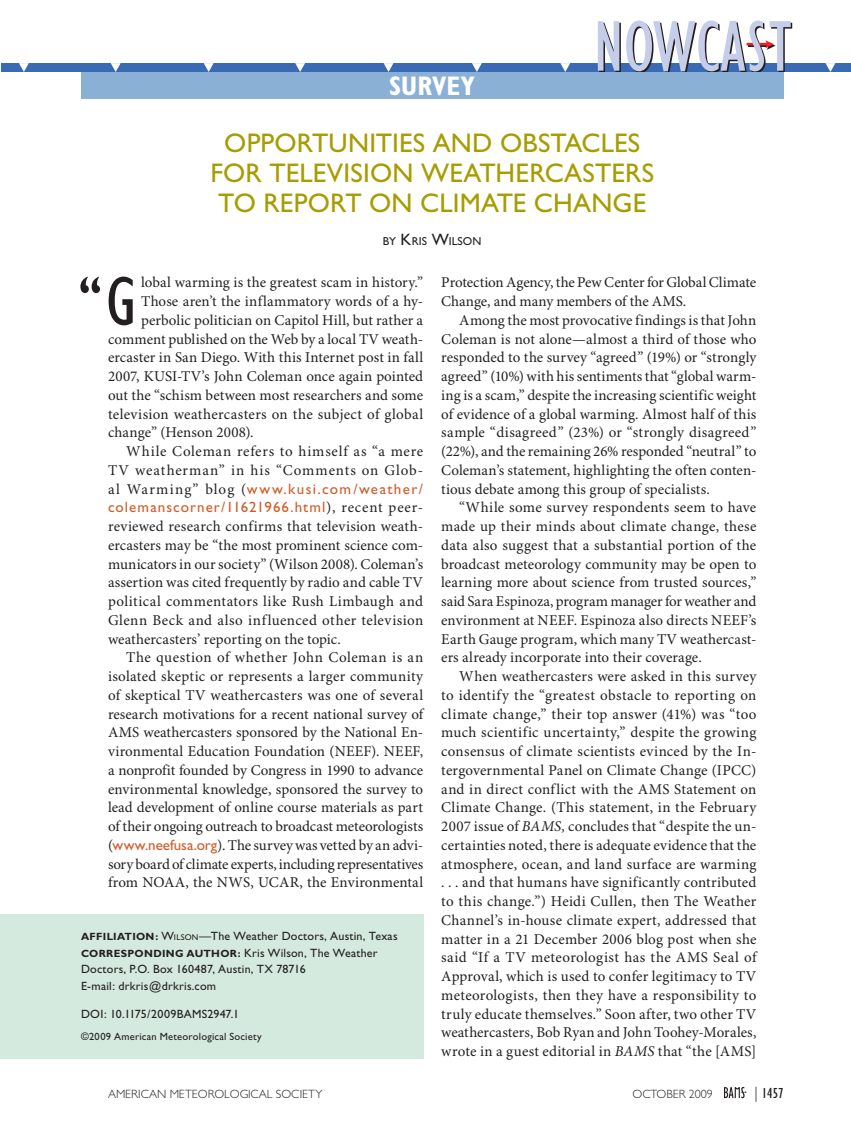
<style>
.page{position:relative;width:851px;height:1134px;background:#fff}
.page>*{position:absolute;margin:0;border:0;box-sizing:border-box;transform-origin:0 0}
.AA_Lead_Paragraph_w{font:condensed 71.1px "Gill Sans";color:#231f20}
.AA_Article_Title{font:27px/30px "Gill Sans";letter-spacing:.005em;color:#a79c00;text-align:center}
.AA_Section_Tab_Nowca{font:700 condensed 27px "Gill Sans";letter-spacing:-.005em;color:#fff}
.AA_Body_Text{font:15px/18.8px "Minion Pro";color:#231f20;text-align:justify}
.AA_Lead_Paragraph_w-2{font:15px "Minion Pro";letter-spacing:.01em;color:#231f20}
.t1{font:condensed 15px "Gill Sans";color:#231f20}
.AA_Affiliation_Corre{font:12px/16.5px "Gill Sans";letter-spacing:.015em;color:#231f20}
.t2{font:300 12px "Gill Sans";color:#231f20}
.AA_DOI_Line{font:12px "Gill Sans";letter-spacing:.015em;color:#231f20}
.AA_E-mail{font:12px "Gill Sans";letter-spacing:.025em;color:#231f20}
.AA_Authors{font:11.55px "Gill Sans";letter-spacing:.01em;color:#231f20}
.AA_In_Final_Form_Cop{font:10.5px "Gill Sans";letter-spacing:.02em;color:#231f20}
.s1{font-size:16.5px}
.s2{font-family:"Gill Sans";color:#ce5e2c}
.s3{font-weight:700;font-size:10.5px}
.s4{font-style:inherit}
.s5{font-size:8.4px}
.s6{font-style:italic}
.s7{font-weight:300;font-stretch:normal}
</style>
<div class="page">
<div style="left:1px;top:64px;width:849px;height:8px;background:#396ab3"></div>
<svg style="left:560px;top:63px;width:10px;height:9px"></svg>
<svg style="left:825px;top:63px;width:10px;height:9px"></svg>
<svg style="left:19px;top:63px;width:10px;height:9px"></svg>
<svg style="left:383px;top:63px;width:10px;height:9px"></svg>
<svg style="left:295px;top:63px;width:10px;height:9px"></svg>
<svg style="left:472px;top:63px;width:10px;height:9px"></svg>
<svg style="left:204px;top:63px;width:10px;height:9px"></svg>
<svg style="left:111px;top:63px;width:10px;height:9px"></svg>
<svg style="left:597px;top:21px;width:195px;height:51px"></svg>
<div style="left:723px;top:1086px;width:24px;height:13px;background:#fff;border:2px solid #fff"></div>
<svg style="left:724px;top:1087px;width:22px;height:11px"></svg>
<div style="left:81px;top:72px;width:702px;height:27px;background:#8bb0d6"></div>
<div style="left:0;top:914px;width:423px;height:145px;background:#d5eade"></div>
<p class="AA_Section_Tab_Nowca" style="left:389px;top:70px;width:87px">SURVEY</p>
<p class="AA_Article_Title" style="left:210px;top:128px;width:445px">Oppo rtunities and Obstacles fo r Televisio n Weathercasters to Repo rt o n Climate Change</p>
<p class="AA_Authors" style="left:383px;top:235px;width:100px">BY <span class="s1">K</span>RIS <span class="s1">W</span>ILSON</p>
<p class="AA_Lead_Paragraph_w" style="left:79px;top:263px;width:59px">“G</p>
<p class="AA_Lead_Paragraph_w-2" style="left:141px;top:273px;width:283px">lobal warming is the greatest scam in history.”</p>
<p class="AA_Lead_Paragraph_w-2" style="left:141px;top:292px;width:283px">Those aren’t the inflammatory words of a hy-</p>
<p class="AA_Lead_Paragraph_w-2" style="left:141px;top:311px;width:283px">perbolic politician on Capitol Hill, but rather a</p>
<p class="AA_Lead_Paragraph_w-2" style="left:108px;top:330px;width:317px">comment published on the Web by a local TV weath-</p>
<p class="AA_Lead_Paragraph_w-2" style="left:108px;top:348px;width:316px">ercaster in San Diego. With this Internet post in fall</p>
<p class="AA_Lead_Paragraph_w-2" style="left:108px;top:367px;width:316px">2007, KUSI-TV’s John Coleman once again pointed</p>
<p class="AA_Lead_Paragraph_w-2" style="left:108px;top:386px;width:316px">out the “schism between most researchers and some</p>
<p class="AA_Lead_Paragraph_w-2" style="left:108px;top:405px;width:317px">television weathercasters on the subject of global</p>
<p class="AA_Lead_Paragraph_w-2" style="left:108px;top:423px;width:147px">change” (Henson 2008).</p>
<p class="AA_Body_Text" style="left:108px;top:442px;width:317px;text-indent:18px">While Coleman refers to himself as “a mere TV weatherman” in his “Comments on Glob&shy;al Warming” blog (<span class="s2">www.kusi.com/weather/ colemanscorner/11621966.html</span>), recent peer&shy;reviewed research confirms that television weath&shy;ercasters may be “the most prominent science com&shy;municators in our society” (Wilson 2008). Coleman’s assertion was cited frequently by radio and cable TV political commentators like Rush Limbaugh and Glenn Beck and also influenced other television weathercasters’ reporting on the topic.</p>
<p class="AA_Body_Text" style="left:108px;top:649px;width:317px;text-indent:18px">The question of whether John Coleman is an isolated skeptic or represents a larger community of skeptical TV weathercasters was one of several research motivations for a recent national survey of AMS weathercasters sponsored by the National En&shy;vironmental Education Foundation (NEEF). NEEF, a nonprofit founded by Congress in 1990 to advance environmental knowledge, sponsored the survey to lead development of online course materials as part of their ongoing outreach to broadcast meteorologists (<span class="s2">www.neefusa.org</span>). The survey was vetted by an advi&shy;sory board of climate experts, including representatives from NOAA, the NWS, UCAR, the Environmental</p>
<p class="AA_Affiliation_Corre" style="left:81px;top:928px;width:318px"><span class="s3">AFFILIATION:</span> <span class="s4">W</span><span class="s5">ILSON</span>—The Weather Doctors, Austin, Texas</p>
<p class="AA_Affiliation_Corre" style="left:81px;top:945px;width:298px"><span class="s3">CORRESPONDING AUTHOR:</span> Kris Wilson, The Weather<br>Doctors, P.O. Box 160487, Austin, TX 78716</p>
<p class="AA_E-mail" style="left:81px;top:979px;width:136px">E-mail: drkris@drkris.com</p>
<p class="AA_DOI_Line" style="left:81px;top:1007px;width:104px">DOI : 10.1175/2009BAMS</p>
<p class="AA_DOI_Line" style="left:207px;top:1007px;width:33px">2947.1</p>
<p class="AA_In_Final_Form_Cop" style="left:81px;top:1031px;width:182px">©2009 American Meteorological Society</p>
<p class="AA_Body_Text" style="left:441px;top:274px;width:316px">Protection Agency, the Pew Center for Global Climate<br>Change, and many members of the AMS.</p>
<p class="AA_Body_Text" style="left:441px;top:311px;width:317px;text-indent:18px">Among the most provocative findings is that John Coleman is not alone—almost a third of those who responded to the survey “agreed” (19%) or “strongly agreed” (10%) with his sentiments that “global warm&shy;ing is a scam,” despite the increasing scientific weight of evidence of a global warming. Almost half of this sample “disagreed” (23%) or “strongly disagreed” (22%), and the remaining 26% responded “neutral” to Coleman’s statement, highlighting the often conten&shy;tious debate among this group of specialists.</p>
<p class="AA_Body_Text" style="left:441px;top:499px;width:317px;text-indent:18px">“While some survey respondents seem to have made up their minds about climate change, these data also suggest that a substantial portion of the broadcast meteorology community may be open to learning more about science from trusted sources,” said Sara Espinoza, program manager for weather and environment at NEEF. Espinoza also directs NEEF’s Earth Gauge program, which many TV weathercast&shy;ers already incorporate into their coverage.</p>
<p class="AA_Body_Text" style="left:441px;top:667px;width:317px;text-indent:18px">When weathercasters were asked in this survey to identify the “greatest obstacle to reporting on climate change,” their top answer (41%) was “too much scientific uncertainty,” despite the growing consensus of climate scientists evinced by the In&shy;tergovernmental Panel on Climate Change (IPCC) and in direct conflict with the AMS Statement on Climate Change. (This statement, in the February 2007 issue of <span class="s6">BAMS,</span> concludes that “despite the un&shy;certainties noted, there is adequate evidence that the atmosphere, ocean, and land surface are warming . . . and that humans have significantly contributed to this change.”) Heidi Cullen, then The Weather Channel’s in-house climate expert, addressed that matter in a 21 December 2006 blog post when she said “If a TV meteorologist has the AMS Seal of Approval, which is used to confer legitimacy to TV meteorologists, then they have a responsibility to truly educate themselves.” Soon after, two other TV weathercasters, Bob Ryan and John Toohey-Morales, wrote in a guest editorial in <span class="s6">BAMS</span> that “the [AMS]</p>
<p class="t2" style="left:108px;top:1087px;width:216px">AMERICAN METEOROLOGICAL SOCIETY</p>
<p class="t2" style="left:632px;top:1087px;width:82px">OCTOBER 2009</p>
<p class="t1" style="left:754px;top:1085px;width:31px"><span class="s7">|</span> 1457</p>
</div>
